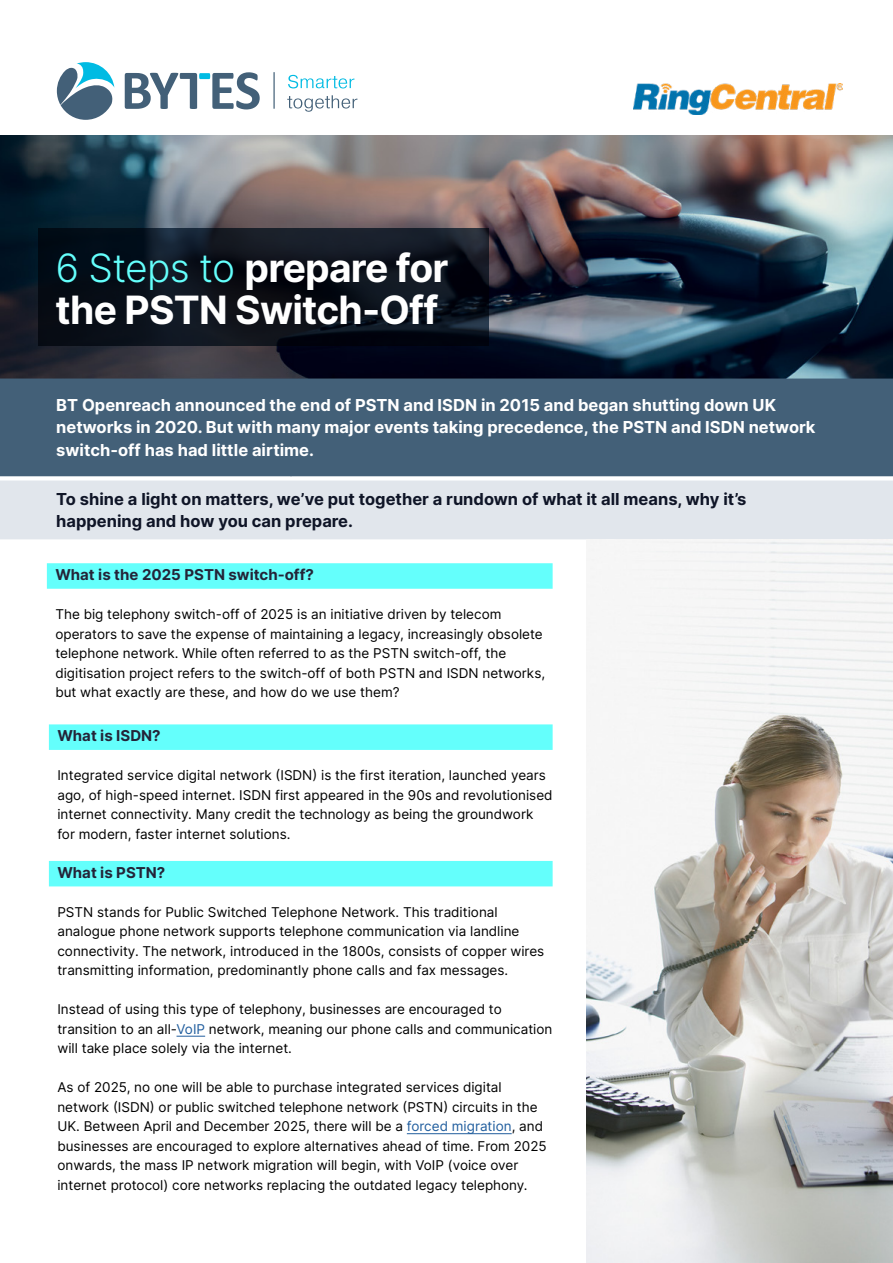
<style>
.page{position:relative;width:893px;height:1263px;background:#fff}
.page>*{position:absolute;margin:0;border:0;box-sizing:border-box;transform-origin:0 0}
.t1{font:700 39px/42px "Inter";letter-spacing:-.02em;color:#fff}
.t2{font:700 16.5px/22.5px "Inter";color:#fff}
.t3{font:700 16.5px/22.5px "Inter";color:#0f1527}
.t4{font:700 15px "Inter";color:#242438}
.t5{font:13.5px/19.5px "Inter";color:#000}
.s1{font-weight:300;color:#64fffc}
.s2{color:#215e9e}
</style>
<div class="page">
<img style="left:0;top:135px;width:893px;height:243px">
<svg style="left:38px;top:228px;width:451px;height:117px;background:#0b121c"></svg>
<div style="left:0;top:378px;width:893px;height:98px;background:#436078"></div>
<div style="left:0;top:480px;width:893px;height:59px;background:#e1e6ec"></div>
<svg style="left:125px;top:72px;width:135px;height:37px"></svg>
<svg style="left:287px;top:95px;width:70px;height:17px"></svg>
<svg style="left:288px;top:75px;width:66px;height:13px"></svg>
<hr style="left:273px;top:72px;width:2px;height:37px;background:#436078">
<svg style="left:57px;top:62px;width:57px;height:58px"></svg>
<div style="left:49px;top:724px;width:504px;height:26px;background:#64fffc"></div>
<div style="left:49px;top:861px;width:504px;height:25px;background:#64fffc"></div>
<svg style="left:177px;top:1036px;width:28px;height:1px"></svg>
<hr style="left:407px;top:1133px;width:105px;height:1px;background:#215e9e">
<div style="left:47px;top:563px;width:506px;height:26px;background:#64fffc"></div>
<img style="left:587px;top:539px;width:306px;height:724px">
<img style="left:633px;top:83px;width:209px;height:31px">
<h1 class="t1" style="left:55px;top:246px;width:395px"><span class="s1">6 Steps to</span> prepare for the PSTN Switch-Off</h1>
<p class="t2" style="left:56px;top:393px;width:761px">BT Openreach announced the end of PSTN and ISDN in 2015 and began shutting down UK networks in 2020. But with many major events taking precedence, the PSTN and ISDN network switch-off has had little airtime.</p>
<p class="t3" style="left:56px;top:487px;width:692px">To shine a light on matters, we’ve put together a rundown of what it all means, why it’s happening and how you can prepare.</p>
<p class="t4" style="left:55px;top:564px;width:260px">What is the 2025 PSTN switch-off?</p>
<p class="t5" style="left:55px;top:604px;width:491px">The big telephony switch-off of 2025 is an initiative driven by telecom operators to save the expense of maintaining a legacy, increasingly obsolete telephone network. While often referred to as the PSTN switch-off, the digitisation project refers to the switch-off of both PSTN and ISDN networks, but what exactly are these, and how do we use them?</p>
<p class="t4" style="left:57px;top:725px;width:105px">What is ISDN?</p>
<p class="t5" style="left:57px;top:765px;width:497px">Integrated service digital network (ISDN) is the first iteration, launched years ago, of high-speed internet. ISDN first appeared in the 90s and revolutionised internet connectivity. Many credit the technology as being the groundwork for modern, faster internet solutions.</p>
<p class="t4" style="left:57px;top:861px;width:109px">What is PSTN?</p>
<p class="t5" style="left:57px;top:902px;width:488px">PSTN stands for Public Switched Telephone Network. This traditional analogue phone network supports telephone communication via landline connectivity. The network, introduced in the 1800s, consists of copper wires transmitting information, predominantly phone calls and fax messages.</p>
<p class="t5" style="left:57px;top:999px;width:497px">Instead of using this type of telephony, businesses are encouraged to transition to an all-<span class="s2">VoIP</span> network, meaning our phone calls and communication will take place solely via the internet.</p>
<p class="t5" style="left:57px;top:1077px;width:491px">As of 2025, no one will be able to purchase integrated services digital network (ISDN) or public switched telephone network (PSTN) circuits in the UK. Between April and December 2025, there will be a <span class="s2">forced migration</span>, and businesses are encouraged to explore alternatives ahead of time. From 2025 onwards, the mass IP network migration will begin, with VoIP (voice over internet protocol) core networks replacing the outdated legacy telephony.</p>
</div>
